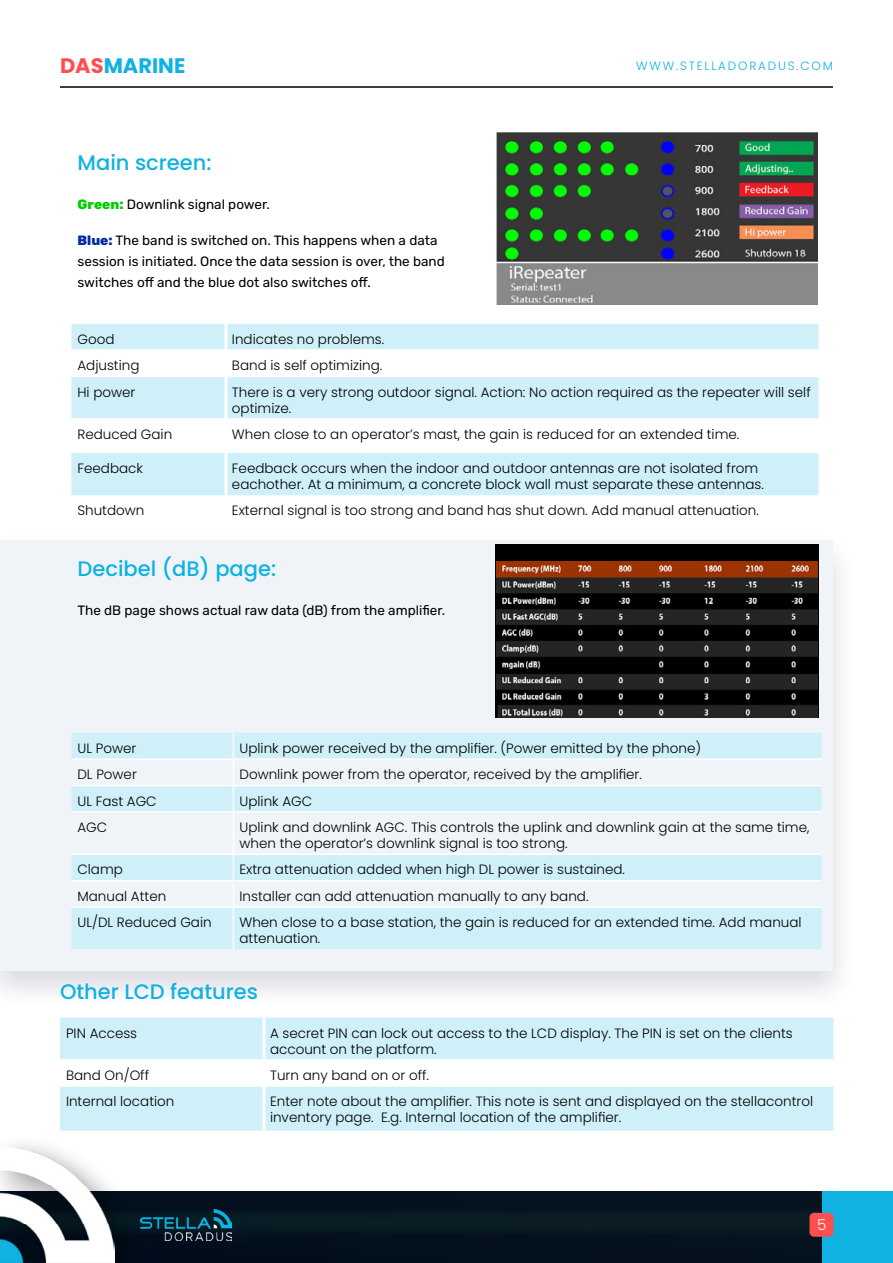
<style>
.page{position:relative;width:893px;height:1263px;background:#fff}
.page>*{position:absolute;margin:0;border:0;box-sizing:border-box;transform-origin:0 0}
.t1{font:500 21px "Poppins";color:#10b2e1}
.t2{font:700 21px "Poppins";color:#10b2e1}
.t3{font:300 15px "Poppins";color:#fff}
.t4{font:300 13.5px/16.2px "Poppins";color:#000}
.t5{font:13.5px/21px "Rubik";color:#000}
.t6{font:300 12px "Poppins";letter-spacing:.15em;color:#10b2e1}
.s1{color:#ff4e4e}
.s2{font-weight:800;color:#0c0}
.s3{font-weight:800;color:#002ca6}
</style>
<div class="page">
<div style="left:821px;top:1191px;width:72px;height:72px;background:#10b2e1"></div>
<img style="left:149px;top:1191px;width:672px;height:72px">
<img style="left:149px;top:1209px;width:83px;height:31px">
<div style="left:809px;top:1213px;width:24px;height:24px;background:#ff4e4e;border-radius:4px"></div>
<hr style="left:60px;top:86px;width:773px;height:2px;background:#000">
<div style="left:0;top:1133px;width:149px;height:130px;background:#000;opacity:.45"></div>
<img style="left:0;top:1147px;width:114px;height:116px">
<div style="left:0;top:530px;width:858px;height:482px;background:#00033a;opacity:.15"></div>
<div style="left:0;top:541px;width:833px;height:430px;background:#f0f4f9"></div>
<div style="left:496px;top:545px;width:322px;height:173px;background:#000"></div>
<img style="left:496px;top:561px;width:322px;height:157px">
<img style="left:497px;top:132px;width:320px;height:173px">
<svg style="left:71px;top:324px;width:747px;height:171px;fill:#cff0f9"></svg>
<hr style="left:71px;top:349px;width:153px;height:2px;background:#fff">
<hr style="left:227px;top:349px;width:591px;height:2px;background:#fff">
<hr style="left:71px;top:376px;width:153px;height:1px;background:#fff">
<hr style="left:227px;top:376px;width:591px;height:1px;background:#fff">
<hr style="left:71px;top:418px;width:153px;height:2px;background:#fff">
<hr style="left:227px;top:418px;width:591px;height:2px;background:#fff">
<hr style="left:224px;top:324px;width:3px;height:26px;background:#fff">
<hr style="left:224px;top:350px;width:3px;height:26px;background:#fff">
<hr style="left:224px;top:376px;width:3px;height:43px;background:#fff">
<hr style="left:224px;top:419px;width:3px;height:34px;background:#fff">
<hr style="left:224px;top:453px;width:3px;height:42px;background:#fff">
<svg style="left:60px;top:1017px;width:773px;height:113px;fill:#cff0f9"></svg>
<svg style="left:262px;top:1017px;width:4px;height:42px"></svg>
<hr style="left:262px;top:1060px;width:4px;height:25px;background:#fff">
<svg style="left:262px;top:1087px;width:4px;height:43px"></svg>
<hr style="left:60px;top:1059px;width:204px;height:1px;background:#fff">
<hr style="left:264px;top:1059px;width:569px;height:1px;background:#fff">
<hr style="left:60px;top:1085px;width:204px;height:2px;background:#fff">
<hr style="left:264px;top:1085px;width:569px;height:2px;background:#fff">
<svg style="left:71px;top:733px;width:750px;height:216px;fill:#cff0f9"></svg>
<hr style="left:71px;top:758px;width:162px;height:2px;background:#fff">
<hr style="left:233px;top:758px;width:588px;height:2px;background:#fff">
<hr style="left:71px;top:785px;width:162px;height:1px;background:#fff">
<hr style="left:233px;top:785px;width:588px;height:1px;background:#fff">
<svg style="left:233px;top:733px;width:1px;height:78px"></svg>
<hr style="left:71px;top:811px;width:162px;height:2px;background:#fff">
<hr style="left:233px;top:811px;width:588px;height:2px;background:#fff">
<hr style="left:233px;top:813px;width:1px;height:40px;background:#fff">
<hr style="left:71px;top:853px;width:162px;height:2px;background:#fff">
<hr style="left:233px;top:853px;width:588px;height:2px;background:#fff">
<hr style="left:71px;top:880px;width:162px;height:1px;background:#fff">
<hr style="left:233px;top:880px;width:588px;height:1px;background:#fff">
<svg style="left:233px;top:855px;width:1px;height:51px"></svg>
<hr style="left:71px;top:906px;width:162px;height:2px;background:#fff">
<hr style="left:233px;top:906px;width:588px;height:2px;background:#fff">
<hr style="left:233px;top:908px;width:1px;height:41px;background:#fff">
<h1 class="t2" style="left:60px;top:53px;width:127px"><span class="s1">DAS</span>MARINE</h1>
<p class="t6" style="left:636px;top:59px;width:198px">WWW.STELLADORADUS.COM</p>
<h1 class="t1" style="left:78px;top:151px;width:135px">Main screen:</h1>
<p class="t5" style="left:78px;top:194px;width:194px"><span class="s2">Green:</span> Downlink signal power.</p>
<p class="t5" style="left:78px;top:230px;width:369px"><span class="s3">Blue:</span> The band is switched on. This happens when a data session is initiated. Once the data session is over, the band switches off and the blue dot also switches off.</p>
<p class="t4" style="left:77px;top:331px;width:39px">Good</p>
<p class="t4" style="left:232px;top:331px;width:154px">Indicates no problems.</p>
<p class="t4" style="left:77px;top:357px;width:64px">Adjusting</p>
<p class="t4" style="left:232px;top:357px;width:152px">Band is self optimizing.</p>
<p class="t4" style="left:77px;top:384px;width:60px">Hi power</p>
<p class="t4" style="left:232px;top:384px;width:580px">There is a very strong outdoor signal. Action: No action required as the repeater will self optimize.</p>
<p class="t4" style="left:77px;top:426px;width:96px">Reduced Gain</p>
<p class="t4" style="left:232px;top:426px;width:509px">When close to an operator’s mast, the gain is reduced for an extended time.</p>
<p class="t4" style="left:77px;top:460px;width:67px">Feedback</p>
<p class="t4" style="left:232px;top:460px;width:533px">Feedback occurs when the indoor and outdoor antennas are not isolated from eachother. At a minimum, a concrete block wall must separate these antennas.</p>
<p class="t4" style="left:77px;top:503px;width:68px">Shutdown</p>
<p class="t4" style="left:232px;top:503px;width:528px">External signal is too strong and band has shut down. Add manual attenuation.</p>
<h1 class="t1" style="left:78px;top:556px;width:200px">Decibel (dB) page:</h1>
<p class="t5" style="left:78px;top:600px;width:369px">The dB page shows actual raw data (dB) from the amplifier.</p>
<p class="t4" style="left:77px;top:740px;width:60px">UL Power</p>
<p class="t4" style="left:239px;top:740px;width:463px">Uplink power received by the amplifier. (Power emitted by the phone)</p>
<p class="t4" style="left:77px;top:767px;width:61px">DL Power</p>
<p class="t4" style="left:239px;top:767px;width:404px">Downlink power from the operator, received by the amplifier.</p>
<p class="t4" style="left:77px;top:793px;width:81px">UL Fast AGC</p>
<p class="t4" style="left:239px;top:793px;width:74px">Uplink AGC</p>
<p class="t4" style="left:77px;top:819px;width:31px">AGC</p>
<p class="t4" style="left:239px;top:819px;width:571px">Uplink and downlink AGC. This controls the uplink and downlink gain at the same time, when the operator’s downlink signal is too strong.</p>
<p class="t4" style="left:77px;top:862px;width:47px">Clamp</p>
<p class="t4" style="left:239px;top:862px;width:387px">Extra attenuation added when high DL power is sustained.</p>
<p class="t4" style="left:77px;top:888px;width:90px">Manual Atten</p>
<p class="t4" style="left:239px;top:888px;width:350px">Installer can add attenuation manually to any band.</p>
<p class="t4" style="left:77px;top:914px;width:136px">UL/DL Reduced Gain</p>
<p class="t4" style="left:239px;top:914px;width:564px">When close to a base station, the gain is reduced for an extended time. Add manual attenuation.</p>
<h1 class="t1" style="left:60px;top:980px;width:200px">Other LCD features</h1>
<p class="t4" style="left:66px;top:1025px;width:73px">PIN Access</p>
<p class="t4" style="left:270px;top:1025px;width:524px">A secret PIN can lock out access to the LCD display. The PIN is set on the clients account on the platform.</p>
<p class="t4" style="left:66px;top:1067px;width:85px">Band On/Off</p>
<p class="t4" style="left:270px;top:1067px;width:161px">Turn any band on or off.</p>
<p class="t4" style="left:66px;top:1093px;width:110px">Internal location</p>
<p class="t4" style="left:270px;top:1093px;width:545px">Enter note about the amplifier. This note is sent and displayed on the stellacontrol inventory page. E.g. Internal location of the amplifier.</p>
<p class="t3" style="left:817px;top:1216px;width:11px">5</p>
</div>
